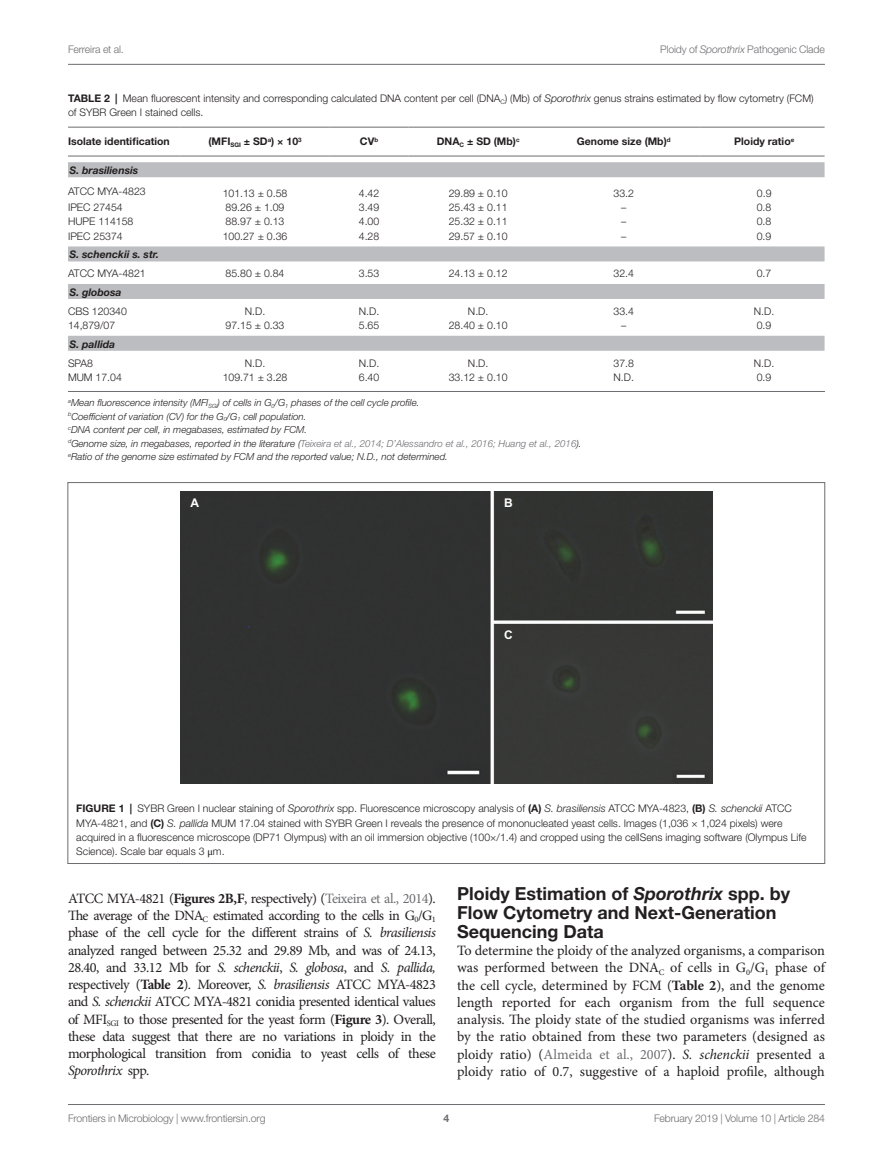
<style>
.page{position:relative;width:893px;height:1170px;background:#fff}
.page>*{position:absolute;margin:0;border:0;box-sizing:border-box;transform-origin:0 0}
.HEAD_2{font:700 18px/18.8px "Helvetica Neue LT Std";color:#231f20}
.TEXT{font:14.25px/17.2px "Minion Pro";letter-spacing:-.035em;color:#231f20;text-align:justify}
.TEXT_FLUSH{font:14.25px/17.2px "Minion Pro";letter-spacing:-.005em;color:#231f20;text-align:justify}
.t1{font:700 12px "Arial";color:#fff}
.FIG_LEG{font:300 10.5px/14.2px "Helvetica Neue LT Std";color:#231f20}
.TB_CH{font:300 10.5px "Helvetica Neue LT Std";color:#231f20}
.TT_NO_RULE{font:300 10.5px/14.2px "Helvetica Neue LT Std";color:#231f20}
.t2{font:300 10.5px "Helvetica Neue LT Std";letter-spacing:-.015em;color:#6c6d70}
.TB_CH-2{font:italic 700 10.5px/18.8px "Helvetica Neue LT Std";color:#231f20}
.TB_CH-3{font:700 10.5px "Helvetica Neue LT Std";color:#231f20}
.t3{font:700 10.5px "Helvetica Neue LT Std";color:#6c6d70}
.TB_CH-4{font:italic 300 9.75px/13.5px "Helvetica Neue LT Std";color:#231f20}
.TFN_Continued{font:italic 300 9.75px "Helvetica Neue LT Std";color:#231f20}
.s1{font-style:italic}
.s2{font-weight:700}
.s3{font-weight:300;font-style:normal}
.s4{color:#6c6d70}
.s5{font-family:"STIX General";font-weight:400}
</style>
<div class="page">
<hr style="left:68px;top:64px;width:757px;height:1px;background:#6c6d70">
<hr style="left:68px;top:1104px;width:757px;height:1px;background:#6c6d70">
<div style="left:180px;top:491px;width:532px;height:292px;background:#303131"></div>
<hr style="left:68px;top:391px;width:757px;height:1px;background:#6c6d70">
<hr style="left:180px;top:127px;width:150px;height:1px;background:#6c6d70">
<hr style="left:180px;top:156px;width:150px;height:1px;background:#6c6d70">
<hr style="left:330px;top:127px;width:78px;height:1px;background:#6c6d70">
<hr style="left:330px;top:156px;width:78px;height:1px;background:#6c6d70">
<hr style="left:408px;top:127px;width:140px;height:1px;background:#6c6d70">
<hr style="left:408px;top:156px;width:140px;height:1px;background:#6c6d70">
<hr style="left:548px;top:127px;width:151px;height:1px;background:#6c6d70">
<hr style="left:548px;top:156px;width:151px;height:1px;background:#6c6d70">
<hr style="left:699px;top:127px;width:126px;height:1px;background:#6c6d70">
<hr style="left:699px;top:156px;width:126px;height:1px;background:#6c6d70">
<hr style="left:68px;top:127px;width:112px;height:1px;background:#6c6d70">
<hr style="left:68px;top:156px;width:112px;height:1px;background:#6c6d70">
<div style="left:68px;top:162px;width:757px;height:15px;background:#bcbdc0"></div>
<div style="left:68px;top:246px;width:757px;height:15px;background:#bcbdc0"></div>
<div style="left:68px;top:284px;width:757px;height:15px;background:#bcbdc0"></div>
<div style="left:68px;top:336px;width:757px;height:15px;background:#bcbdc0"></div>
<p class="t2" style="left:68px;top:42px;width:57px">Ferreira et al.</p>
<p class="t2" style="left:660px;top:42px;width:166px">Ploidy of <span class="s1">Sporothrix</span> Pathogenic Clade</p>
<p class="TT_NO_RULE" style="left:68px;top:91px;width:747px"><span class="s2">TABLE 2 |</span> Mean fluorescent intensity and corresponding calculated DNA content per cell (DNA<sub>C</sub>) (Mb) of <span class="s1">Sporothrix</span> genus strains estimated by flow cytometry (FCM) of SYBR Green I stained cells.</p>
<p class="TB_CH-3" style="left:68px;top:135px;width:103px">Isolate identification</p>
<p class="TB_CH-3" style="left:208px;top:135px;width:95px">(MFI<sub>SGI</sub> ± SD<sup>a</sup>) × 10<sup>3</sup></p>
<p class="TB_CH-3" style="left:360px;top:135px;width:20px">CV<sup>b</sup></p>
<p class="TB_CH-3" style="left:437px;top:135px;width:84px">DNA<sub>C</sub> ± SD (Mb)<sup>c</sup></p>
<p class="TB_CH-3" style="left:577px;top:135px;width:95px">Genome size (Mb)<sup>d</sup></p>
<p class="TB_CH-3" style="left:734px;top:135px;width:62px">Ploidy ratio<sup>e</sup></p>
<p class="TB_CH-2" style="left:68px;top:160px;width:79px;line-height:20.7px">S. brasiliensis<br><span class="s3">ATCC MYA-4823</span></p>
<p class="TB_CH" style="left:223px;top:187px;width:66px">101.13 ± 0.58</p>
<p class="TB_CH" style="left:359px;top:187px;width:22px">4.42</p>
<p class="TB_CH" style="left:449px;top:187px;width:60px">29.89 ± 0.10</p>
<p class="TB_CH" style="left:613px;top:187px;width:22px">33.2</p>
<p class="TB_CH" style="left:757px;top:187px;width:16px">0.9</p>
<p class="TB_CH" style="left:68px;top:201px;width:56px">IPEC 27454</p>
<p class="TB_CH" style="left:226px;top:201px;width:60px">89.26 ± 1.09</p>
<p class="TB_CH" style="left:359px;top:201px;width:22px">3.49</p>
<p class="TB_CH" style="left:449px;top:201px;width:60px">25.43 ± 0.11</p>
<p class="TB_CH" style="left:621px;top:201px;width:7px">–</p>
<p class="TB_CH" style="left:757px;top:201px;width:16px">0.8</p>
<p class="TB_CH" style="left:68px;top:215px;width:67px">HUPE 114158</p>
<p class="TB_CH" style="left:226px;top:215px;width:60px">88.97 ± 0.13</p>
<p class="TB_CH" style="left:359px;top:215px;width:22px">4.00</p>
<p class="TB_CH" style="left:449px;top:215px;width:60px">25.32 ± 0.11</p>
<p class="TB_CH" style="left:621px;top:215px;width:7px">–</p>
<p class="TB_CH" style="left:757px;top:215px;width:16px">0.8</p>
<p class="TB_CH" style="left:68px;top:229px;width:56px">IPEC 25374</p>
<p class="TB_CH" style="left:223px;top:229px;width:66px">100.27 ± 0.36</p>
<p class="TB_CH" style="left:359px;top:229px;width:22px">4.28</p>
<p class="TB_CH" style="left:449px;top:229px;width:60px">29.57 ± 0.10</p>
<p class="TB_CH" style="left:621px;top:229px;width:7px">–</p>
<p class="TB_CH" style="left:757px;top:229px;width:16px">0.9</p>
<p class="TB_CH-2" style="left:68px;top:245px;width:93px">S. schenckii s. str.<br><span class="s3">ATCC MYA-4821</span></p>
<p class="TB_CH" style="left:226px;top:267px;width:60px">85.80 ± 0.84</p>
<p class="TB_CH" style="left:359px;top:267px;width:22px">3.53</p>
<p class="TB_CH" style="left:449px;top:267px;width:60px">24.13 ± 0.12</p>
<p class="TB_CH" style="left:613px;top:267px;width:22px">32.4</p>
<p class="TB_CH" style="left:757px;top:267px;width:16px">0.7</p>
<p class="TB_CH-2" style="left:68px;top:282px;width:60px">S. globosa<br><span class="s3">CBS 120340</span></p>
<p class="TB_CH" style="left:245px;top:304px;width:22px">N.D.</p>
<p class="TB_CH" style="left:359px;top:304px;width:22px">N.D.</p>
<p class="TB_CH" style="left:468px;top:304px;width:22px">N.D.</p>
<p class="TB_CH" style="left:613px;top:304px;width:22px">33.4</p>
<p class="TB_CH" style="left:754px;top:304px;width:22px">N.D.</p>
<p class="TB_CH" style="left:68px;top:319px;width:49px">14,879/07</p>
<p class="TB_CH" style="left:226px;top:319px;width:60px">97.15 ± 0.33</p>
<p class="TB_CH" style="left:359px;top:319px;width:22px">5.65</p>
<p class="TB_CH" style="left:449px;top:319px;width:60px">28.40 ± 0.10</p>
<p class="TB_CH" style="left:621px;top:319px;width:7px">–</p>
<p class="TB_CH" style="left:757px;top:319px;width:16px">0.9</p>
<p class="TB_CH-2" style="left:68px;top:334px;width:49px">S. pallida<br><span class="s3">SPA8</span></p>
<p class="TB_CH" style="left:245px;top:356px;width:22px">N.D.</p>
<p class="TB_CH" style="left:359px;top:356px;width:22px">N.D.</p>
<p class="TB_CH" style="left:468px;top:356px;width:22px">N.D.</p>
<p class="TB_CH" style="left:613px;top:356px;width:22px">37.8</p>
<p class="TB_CH" style="left:754px;top:356px;width:22px">N.D.</p>
<p class="TB_CH" style="left:68px;top:370px;width:55px">MUM 17.04</p>
<p class="TB_CH" style="left:223px;top:370px;width:66px">109.71 ± 3.28</p>
<p class="TB_CH" style="left:359px;top:370px;width:22px">6.40</p>
<p class="TB_CH" style="left:449px;top:370px;width:60px">33.12 ± 0.10</p>
<p class="TB_CH" style="left:613px;top:370px;width:22px">N.D.</p>
<p class="TB_CH" style="left:757px;top:370px;width:16px">0.9</p>
<p class="TB_CH-4" style="left:68px;top:396px;width:515px"><sup>a</sup>Mean fluorescence intensity (MFI<sub>SGI</sub>) of cells in G<sub>0</sub>/G<sub>1</sub> phases of the cell cycle profile.<br><sup>b</sup>Coefficient of variation (CV) for the G<sub>0</sub>/G<sub>1</sub> cell population.<br><sup>c</sup>DNA content per cell, in megabases, estimated by FCM.<br><sup>d</sup>Genome size, in megabases, reported in the literature (<span class="s4">Teixeira et al., 2014; D’Alessandro et al., 2016; Huang et al., 2016</span>).</p>
<p class="TFN_Continued" style="left:68px;top:451px;width:381px"><sup>e</sup>Ratio of the genome size estimated by FCM and the reported value; N.D., not determined.</p>
<p class="t1" style="left:190px;top:494px;width:10px">A</p>
<p class="t1" style="left:504px;top:494px;width:10px">B</p>
<p class="t1" style="left:504px;top:627px;width:10px">C</p>
<p class="FIG_LEG" style="left:76px;top:801px;width:732px"><span class="s2">FIGURE 1 |</span> SYBR Green I nuclear staining of <span class="s1">Sporothrix</span> spp. Fluorescence microscopy analysis of <span class="s2">(A)</span> <span class="s1">S. brasiliensis</span> ATCC MYA-4823, <span class="s2">(B)</span> <span class="s1">S. schenckii</span> ATCC MYA-4821, and <span class="s2">(C)</span> <span class="s1">S. pallida</span> MUM 17.04 stained with SYBR Green I reveals the presence of mononucleated yeast cells. Images (1,036 × 1,024 pixels) were acquired in a fluorescence microscope (DP71 Olympus) with an oil immersion objective (100×/1.4) and cropped using the cellSens imaging software (Olympus Life Science). Scale bar equals 3 <span class="s5">μ</span>m.</p>
<p class="TEXT" style="left:68px;top:889px;width:369px">ATCC MYA-4821 (<span class="s2">Figures 2B,F</span>, respectively) (<span class="s4">Teixeira et al., 2014</span>).<br>The average of the DNA<sub>C</sub> estimated according to the cells in G<sub>0</sub>/G<sub>1 </sub>phase of the cell cycle for the different strains of <span class="s1">S. brasiliensis </span>analyzed ranged between 25.32 and 29.89 Mb, and was of 24.13, 28.40, and 33.12 Mb for <span class="s1">S. schenckii</span>, <span class="s1">S. globosa</span>, and <span class="s1">S. pallida, </span>respectively (<span class="s2">Table 2</span>). Moreover, <span class="s1">S. brasiliensis</span> ATCC MYA-4823 and <span class="s1">S. schenckii</span> ATCC MYA-4821 conidia presented identical values of MFI<sub>SGI</sub> to those presented for the yeast form (<span class="s2">Figure 3</span>). Overall, these data suggest that there are no variations in ploidy in the morphological transition from conidia to yeast cells of these <span class="s1">Sporothrix</span> spp.</p>
<p class="HEAD_2" style="left:457px;top:884px;width:334px">Ploidy Estimation of <span class="s1">Sporothrix</span> spp. by<br>Flow Cytometry and Next-Generation<br>Sequencing Data</p>
<p class="TEXT_FLUSH" style="left:457px;top:941px;width:369px">To determine the ploidy of the analyzed organisms, a comparison was performed between the DNA<sub>C</sub> of cells in G<sub>0</sub>/G<sub>1</sub> phase of the cell cycle, determined by FCM (<span class="s2">Table 2</span>), and the genome length reported for each organism from the full sequence analysis. The ploidy state of the studied organisms was inferred by the ratio obtained from these two parameters (designed as ploidy ratio) (<span class="s4">Almeida et al., 2007</span>). <span class="s1">S. schenckii</span> presented a ploidy ratio of 0.7, suggestive of a haploid profile, although</p>
<p class="t2" style="left:68px;top:1111px;width:199px">Frontiers in Microbiology | www.frontiersin.org</p>
<p class="t3" style="left:444px;top:1111px;width:7px">4</p>
<p class="t2" style="left:654px;top:1111px;width:172px">February 2019 | Volume 10 | Article 284</p>
</div>
